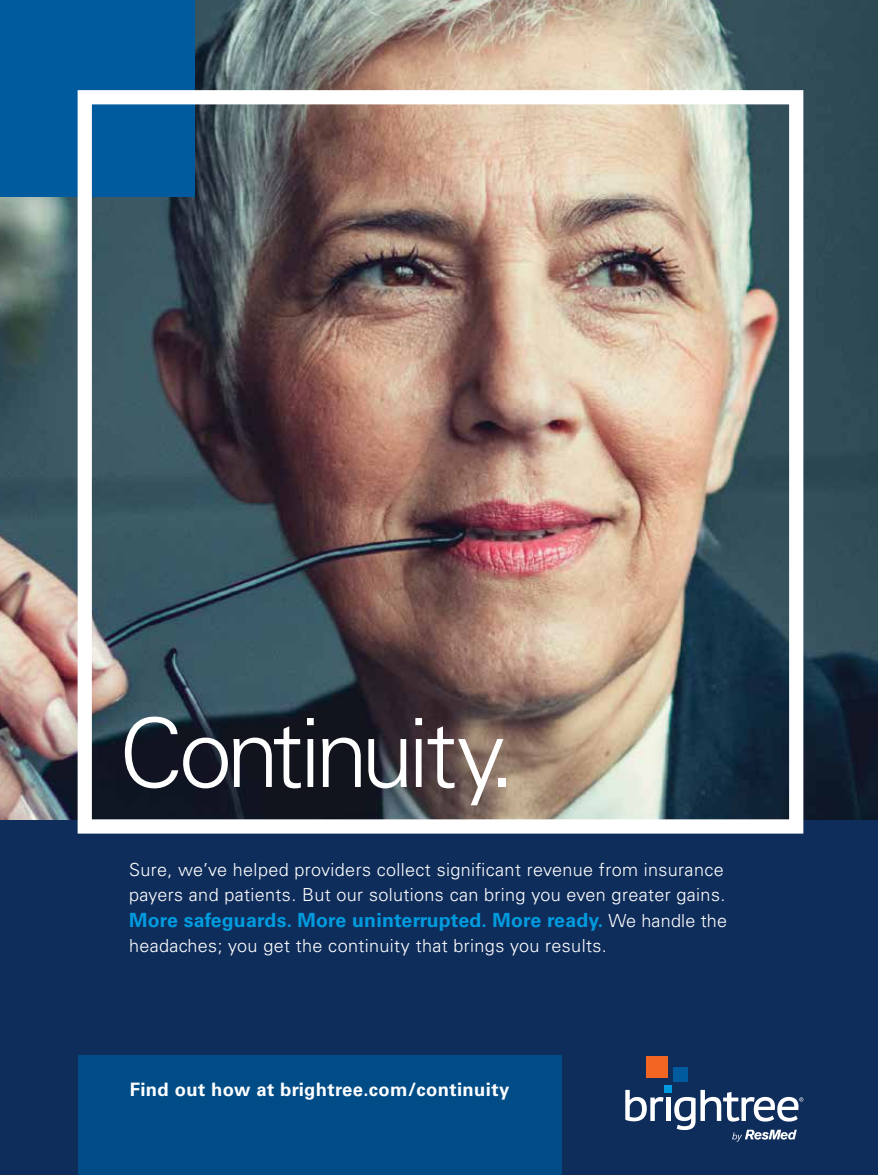
<style>
.page{position:relative;width:878px;height:1175px;background:#fff}
.page>*{position:absolute;margin:0;border:0;box-sizing:border-box;transform-origin:0 0}
.t1{font:300 95.55px "Univers LT Std";letter-spacing:-.06em;color:#fff}
.t2{font:700 19.5px "Univers LT Std";letter-spacing:.01em;color:#009bdf}
.t3{font:700 18.45px "Univers LT Std";letter-spacing:.02em;color:#fff}
.t4{font:300 18px/25.5px "Univers LT Std";letter-spacing:.02em;color:#fff}
.s1{font-weight:300;font-size:18px;color:#fff}
</style>
<div class="page">
<div style="left:0;top:819px;width:878px;height:355px;background:#0f2d5b"></div>
<img style="left:0;top:0;width:878px;height:819px">
<div style="left:0;top:0;width:194px;height:196px;background:#005b9e"></div>
<div style="left:78px;top:90px;width:725px;height:743px;border:14px solid #fff"></div>
<div style="left:646px;top:1056px;width:21px;height:21px;background:#f26522"></div>
<div style="left:673px;top:1067px;width:14px;height:15px;background:#005b9e"></div>
<div style="left:664px;top:1085px;width:7px;height:7px;background:#009bdf"></div>
<svg style="left:625px;top:1089px;width:38px;height:32px"></svg>
<div style="left:665px;top:1097px;width:5px;height:23px;background:#fff"></div>
<svg style="left:674px;top:1089px;width:129px;height:52px"></svg>
<div style="left:78px;top:1055px;width:483px;height:119px;background:#004c87"></div>
<h1 class="t1" style="left:119px;top:695px;width:397px">Continuity.</h1>
<p class="t4" style="left:129px;top:856px;width:597px">Sure, we’ve helped providers collect significant revenue from insurance payers and patients. But our solutions can bring you even greater gains.</p>
<p class="t2" style="left:129px;top:908px;width:599px">More safeguards. More uninterrupted. More ready. <span class="s1">We handle the</span></p>
<p class="t4" style="left:129px;top:933px;width:479px">headaches; you get the continuity that brings you results.</p>
<p class="t3" style="left:130px;top:1079px;width:381px">Find out how at brightree.com/continuity</p>
</div>
